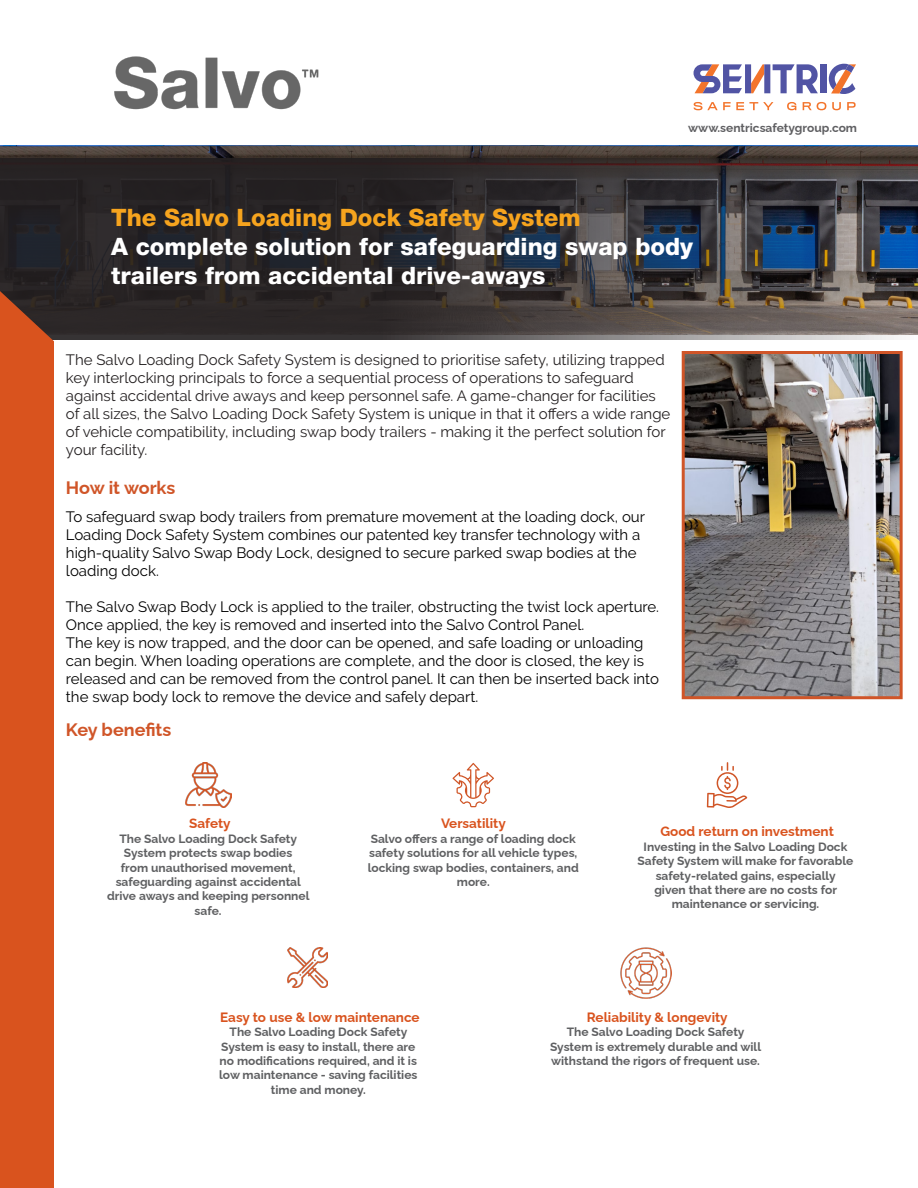
<style>
.page{position:relative;width:918px;height:1188px;background:#fff}
.page>*{position:absolute;margin:0;border:0;box-sizing:border-box;transform-origin:0 0}
.t1{font:800 24px/28.8px "Helvetica Neue LT Std";color:#fff}
.t2{font:700 18px "Raleway";color:#d05528}
.t3{font:15px/18px "Raleway";color:#000}
.t4{font:15px/18px "Raleway";color:#231f20}
.t5{font:700 13.5px "Raleway";color:#d9531e}
.t6{font:700 12px/14.4px "Raleway";color:#5f6062;text-align:center}
.t7{font:700 12px "Raleway";color:#5f5f62}
.s1{color:#f6a41e}
</style>
<div class="page">
<img style="left:114px;top:56px;width:205px;height:54px">
<svg style="left:694px;top:64px;width:124px;height:29px"></svg>
<svg style="left:829px;top:64px;width:27px;height:30px"></svg>
<div style="left:820px;top:64px;width:6px;height:29px;background:#5154a4"></div>
<svg style="left:694px;top:102px;width:79px;height:8px"></svg>
<svg style="left:787px;top:102px;width:9px;height:8px"></svg>
<svg style="left:803px;top:102px;width:23px;height:8px"></svg>
<svg style="left:832px;top:102px;width:9px;height:8px"></svg>
<svg style="left:847px;top:102px;width:9px;height:8px"></svg>
<img style="left:0;top:145px;width:918px;height:13px">
<svg style="left:0;top:158px;width:918px;height:182px;background:#373539"></svg>
<div style="left:0;top:291px;width:54px;height:897px;background:#d9531e"></div>
<img style="left:686px;top:355px;width:213px;height:340px">
<div style="left:682px;top:351px;width:221px;height:348px;border:3px solid #d05528"></div>
<img style="left:621px;top:947px;width:50px;height:51px">
<img style="left:288px;top:947px;width:40px;height:40px">
<img style="left:185px;top:762px;width:46px;height:46px">
<svg style="left:452px;top:763px;width:42px;height:44px"></svg>
<svg style="left:707px;top:762px;width:40px;height:46px"></svg>
<p class="t7" style="left:688px;top:118px;width:170px">www.sentricsafetygroup.com</p>
<p class="t1" style="left:111px;top:203px;width:583px"><span class="s1">The Salvo Loading Dock Safety System<br></span>A complete solution for safeguarding swap body trailers from accidental drive-aways</p>
<p class="t4" style="left:66px;top:351px;width:606px">The Salvo Loading Dock Safety System is designed to prioritise safety, utilizing trapped key interlocking principals to force a sequential process of operations to safeguard against accidental drive aways and keep personnel safe. A game-changer for facilities of all sizes, the Salvo Loading Dock Safety System is unique in that it offers a wide range of vehicle compatibility, including swap body trailers - making it the perfect solution for your facility.</p>
<p class="t2" style="left:66px;top:474px;width:111px">How it works</p>
<p class="t3" style="left:66px;top:507px;width:581px">To safeguard swap body trailers from premature movement at the loading dock, our Loading Dock Safety System combines our patented key transfer technology with a high-quality Salvo Swap Body Lock, designed to secure parked swap bodies at the loading dock.</p>
<p class="t3" style="left:66px;top:597px;width:595px">The Salvo Swap Body Lock is applied to the trailer, obstructing the twist lock aperture.<br>Once applied, the key is removed and inserted into the Salvo Control Panel.</p>
<p class="t3" style="left:66px;top:633px;width:595px">The key is now trapped, and the door can be opened, and safe loading or unloading can begin. When loading operations are complete, and the door is closed, the key is released and can be removed from the control panel. It can then be inserted back into the swap body lock to remove the device and safely depart.</p>
<p class="t2" style="left:66px;top:715px;width:107px">Key benefits</p>
<p class="t5" style="left:189px;top:813px;width:43px">Safety</p>
<p class="t6" style="left:107px;top:830px;width:204px">The Salvo Loading Dock Safety<br>System protects swap bodies<br>from unauthorised movement, safeguarding against accidental drive aways and keeping personnel safe.</p>
<p class="t5" style="left:441px;top:813px;width:66px">Versatility</p>
<p class="t6" style="left:368px;top:830px;width:213px">Salvo offers a range of loading dock safety solutions for all vehicle types, locking swap bodies, containers, and more.</p>
<p class="t5" style="left:660px;top:821px;width:175px">Good return on investment</p>
<p class="t6" style="left:638px;top:838px;width:217px">Investing in the Salvo Loading Dock Safety System will make for favorable safety-related gains, especially<br>given that there are no costs for maintenance or servicing.</p>
<p class="t5" style="left:220px;top:1006px;width:201px">Easy to use &amp; low maintenance</p>
<p class="t6" style="left:219px;top:1023px;width:200px">The Salvo Loading Dock Safety<br>System is easy to install, there are no modifications required, and it is low maintenance - saving facilities time and money.</p>
<p class="t5" style="left:587px;top:1006px;width:142px">Reliability &amp; longevity</p>
<p class="t6" style="left:550px;top:1023px;width:213px">The Salvo Loading Dock Safety<br>System is extremely durable and will withstand the rigors of frequent use.</p>
</div>
